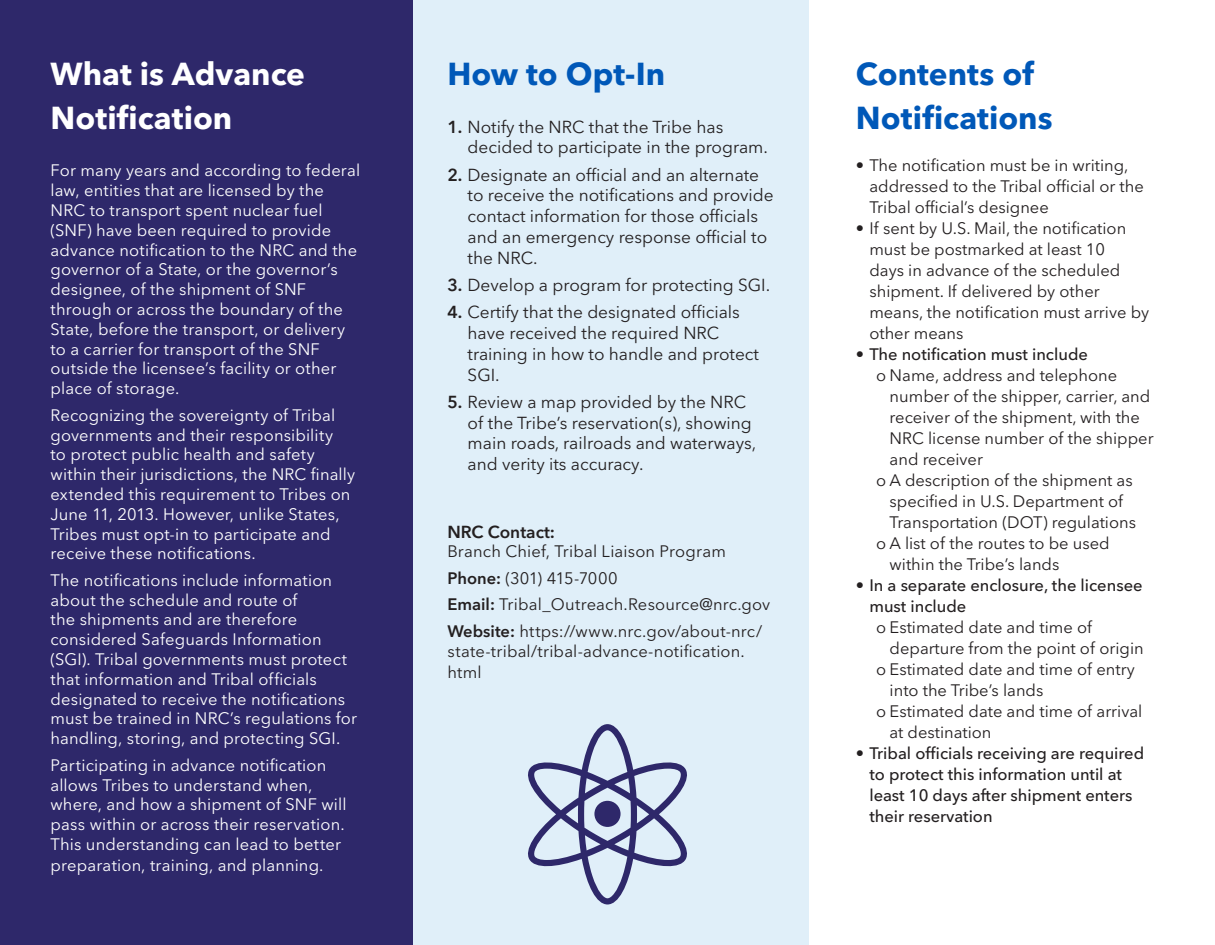
<style>
.page{position:relative;width:1215px;height:945px;background:#fff}
.page>*{position:absolute;margin:0;border:0;box-sizing:border-box;transform-origin:0 0}
.t1{font:700 31.5px/43.5px "Avenir Next LT Pro";letter-spacing:.005em;color:#0058b8}
.t2{font:700 31.5px/43.5px "Avenir Next LT Pro";color:#fff}
.t3{font:17.25px/20.7px "Avenir Next LT Pro";color:#231f20}
.t4{font:600 17.25px "Avenir Next LT Pro";color:#231f20}
.t5{font:16.5px/19.8px "Avenir Next LT Pro";letter-spacing:.01em;color:#fff}
.t6{font:16.5px/21px "Avenir Next LT Pro";color:#231f20}
.t7{font:500 16.5px/21px "Avenir Next LT Pro";color:#231f20}
.t8{font:16.5px "Avenir Next LT Pro";letter-spacing:-.025em;color:#231f20}
.s1{font-weight:600}
.s2{font-weight:400}
</style>
<div class="page">
<div style="left:0;top:0;width:412px;height:945px;background:#2e286a"></div>
<div style="left:413px;top:0;width:395px;height:945px;background:#e0eff9"></div>
<svg style="left:528px;top:724px;width:159px;height:181px"></svg>
<div style="left:594px;top:801px;width:27px;height:26px;background:#2e286a;border-radius:50%"></div>
<p class="t2" style="left:50px;top:52px;width:256px">What is Advance<br>Notification</p>
<p class="t5" style="left:50px;top:161px;width:311px">For many years and according to federal law, entities that are licensed by the NRC to transport spent nuclear fuel (SNF) have been required to provide advance notification to the NRC and the governor of a State, or the governor’s designee, of the shipment of SNF through or across the boundary of the State, before the transport, or delivery to a carrier for transport of the SNF outside the licensee’s facility or other place of storage.</p>
<p class="t5" style="left:50px;top:405px;width:306px">Recognizing the sovereignty of Tribal governments and their responsibility<br>to protect public health and safety within their jurisdictions, the NRC finally extended this requirement to Tribes on June 11, 2013. However, unlike States, Tribes must opt-in to participate and receive these notifications.</p>
<p class="t5" style="left:50px;top:570px;width:308px">The notifications include information about the schedule and route of<br>the shipments and are therefore considered Safeguards Information (SGI). Tribal governments must protect that information and Tribal officials designated to receive the notifications must be trained in NRC’s regulations for handling, storing, and protecting SGI.</p>
<p class="t5" style="left:50px;top:755px;width:298px">Participating in advance notification allows Tribes to understand when, where, and how a shipment of SNF will pass within or across their reservation.<br>This understanding can lead to better preparation, training, and planning.</p>
<p class="t1" style="left:447px;top:52px;width:220px">How to Opt-In</p>
<p class="t3" style="left:468px;top:116px;width:302px;text-indent:-20px"><span class="s1">1.</span> Notify the NRC that the Tribe has decided to participate in the program.</p>
<p class="t3" style="left:468px;top:164px;width:308px;text-indent:-20px"><span class="s1">2.</span> Designate an official and an alternate to receive the notifications and provide contact information for those officials and an emergency response official to the NRC.</p>
<p class="t3" style="left:447px;top:275px;width:324px"><span class="s1">3.</span> Develop a program for protecting SGI.</p>
<p class="t3" style="left:468px;top:302px;width:293px;text-indent:-20px"><span class="s1">4.</span> Certify that the designated officials have received the required NRC training in how to handle and protect<br>SGI.</p>
<p class="t3" style="left:468px;top:392px;width:290px;text-indent:-20px"><span class="s1">5.</span> Review a map provided by the NRC of the Tribe’s reservation(s), showing main roads, railroads and waterways, and verity its accuracy.</p>
<p class="t4" style="left:447px;top:521px;width:109px">NRC Contact:</p>
<p class="t6" style="left:447px;top:541px;width:280px">Branch Chief, Tribal Liaison Program</p>
<p class="t8" style="left:447px;top:568px;width:172px"><span class="s1">Phone:</span> (301) 415-7000</p>
<p class="t6" style="left:447px;top:594px;width:325px"><span class="s1">Email:</span> Tribal_Outreach.Resource@nrc.gov</p>
<p class="t6" style="left:447px;top:621px;width:316px;line-height:20.2px"><span class="s1">Website:</span> https://www.nrc.gov/about-nrc/ state-tribal/tribal-advance-notification. html</p>
<p class="t1" style="left:856px;top:52px;width:198px">Contents of<br>Notifications</p>
<p class="t6" style="left:869px;top:155px;width:276px;text-indent:-14px">• The notification must be in writing, addressed to the Tribal official or the<br>Tribal official’s designee</p>
<p class="t6" style="left:869px;top:218px;width:281px;text-indent:-14px">• If sent by U.S. Mail, the notification must be postmarked at least 10<br>days in advance of the scheduled shipment. If delivered by other means, the notification must arrive by other means</p>
<p class="t7" style="left:856px;top:344px;width:234px">• The notification must include</p>
<p class="t6" style="left:890px;top:365px;width:265px;text-indent:-14px">o Name, address and telephone number of the shipper, carrier, and receiver of the shipment, with the<br>NRC license number of the shipper and receiver</p>
<p class="t6" style="left:890px;top:470px;width:248px;text-indent:-14px">o A description of the shipment as specified in U.S. Department of<br>Transportation (DOT) regulations</p>
<p class="t6" style="left:890px;top:533px;width:222px;text-indent:-14px">o A list of the routes to be used within the Tribe’s lands</p>
<p class="t7" style="left:869px;top:575px;width:275px;text-indent:-14px"><span class="s2">•</span> In a separate enclosure, the licensee must include</p>
<p class="t6" style="left:890px;top:617px;width:256px;text-indent:-14px">o Estimated date and time of departure from the point of origin</p>
<p class="t6" style="left:890px;top:659px;width:247px;text-indent:-14px">o Estimated date and time of entry into the Tribe’s lands</p>
<p class="t6" style="left:890px;top:701px;width:254px;text-indent:-14px">o Estimated date and time of arrival at destination</p>
<p class="t7" style="left:869px;top:743px;width:276px;text-indent:-14px">• Tribal officials receiving are required to protect this information until at least 10 days after shipment enters their reservation</p>
</div>
